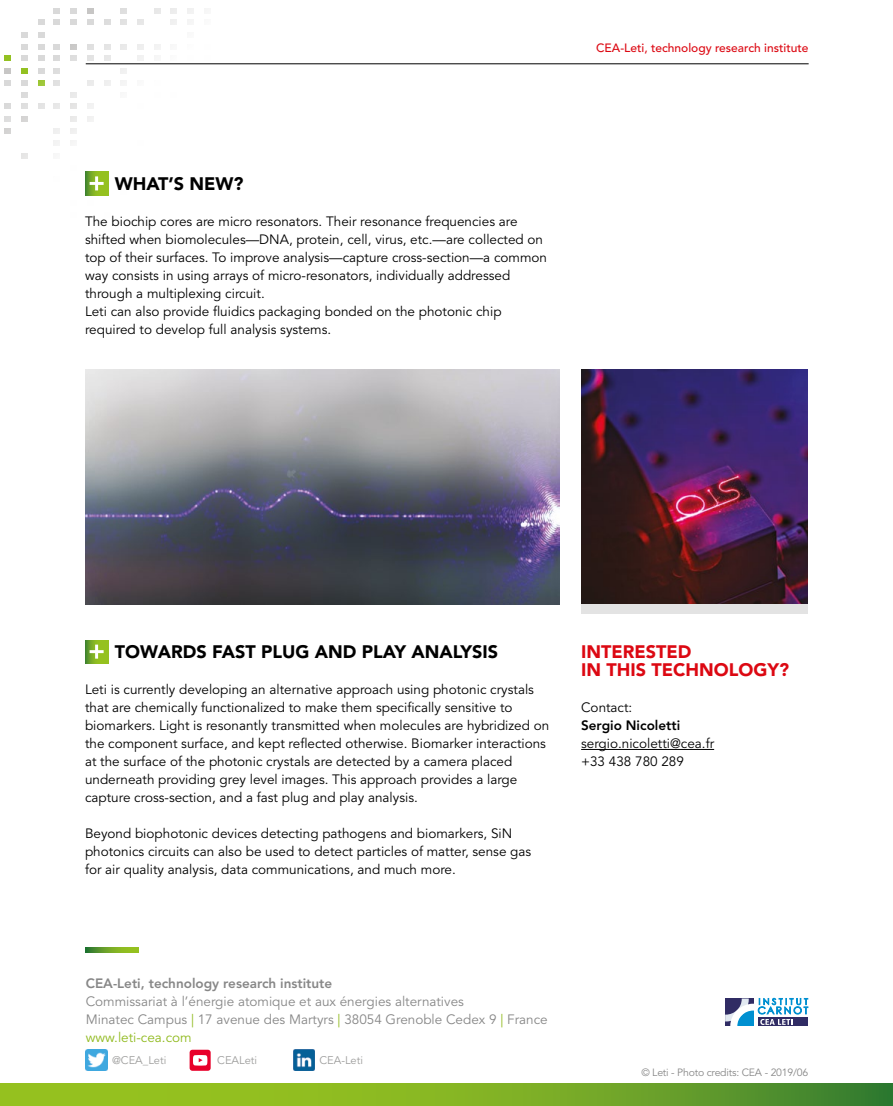
<style>
.page{position:relative;width:893px;height:1106px;background:#fff}
.page>*{position:absolute;margin:0;border:0;box-sizing:border-box;transform-origin:0 0}
.Intertitre{font:900 18px "Avenir LT Std";color:#000}
.Intertitre-2{font:900 18px/18px "Avenir LT Std";color:#dc0812}
.Texte_courant{font:13.5px/18px "Avenir LT Std";color:#000}
.t1{font:13.5px/18px "Avenir LT Std";color:#878787}
.Texte_courant-2{font:800 13.5px "Avenir LT Std";color:#000}
.t2{font:500 12px "Avenir LT Std";color:#dc0812}
.t3{font:11.1px "Avenir LT Std";color:#9d9d9c}
.t4{font:10.5px "Avenir LT Std";letter-spacing:-.02em;color:#878787}
.s1{font-weight:800}
.s2{color:#90ba1e}
</style>
<div class="page">
<svg style="left:0;top:1083px;width:893px;height:23px;background:#7aad25"></svg>
<div style="left:137px;top:80px;width:7px;height:6px;background:#f9f9f9"></div>
<div style="left:120px;top:92px;width:7px;height:6px;background:#f8f8f8"></div>
<div style="left:104px;top:80px;width:7px;height:6px;background:#f0f0f0"></div>
<div style="left:87px;top:80px;width:7px;height:6px;background:#ebebeb"></div>
<div style="left:70px;top:92px;width:7px;height:6px;background:#eaeaea"></div>
<svg style="left:54px;top:103px;width:6px;height:6px"></svg>
<div style="left:38px;top:103px;width:7px;height:6px;background:#e4e4e4"></div>
<div style="left:4px;top:128px;width:7px;height:6px;background:#d4d3d2"></div>
<div style="left:4px;top:116px;width:7px;height:6px;background:#d9d9d9"></div>
<div style="left:170px;top:55px;width:7px;height:6px;background:#fbfbfb"></div>
<div style="left:120px;top:80px;width:7px;height:6px;background:#f5f5f5"></div>
<div style="left:87px;top:55px;width:7px;height:6px;background:#e3e3e3"></div>
<svg style="left:54px;top:80px;width:6px;height:6px"></svg>
<div style="left:38px;top:80px;width:7px;height:6px;background:#9ec739"></div>
<div style="left:21px;top:103px;width:7px;height:6px;background:#d9d9d9"></div>
<div style="left:4px;top:103px;width:7px;height:6px;background:#d9d9d9"></div>
<div style="left:187px;top:32px;width:7px;height:6px;background:#f9f9f9"></div>
<div style="left:154px;top:55px;width:7px;height:6px;background:#f7f7f7"></div>
<div style="left:137px;top:55px;width:7px;height:6px;background:#f2f2f2"></div>
<div style="left:120px;top:68px;width:7px;height:6px;background:#f1f1f1"></div>
<div style="left:104px;top:55px;width:7px;height:6px;background:#e8e8e8"></div>
<div style="left:70px;top:55px;width:7px;height:6px;background:#d9d9d9"></div>
<svg style="left:54px;top:68px;width:6px;height:6px"></svg>
<div style="left:38px;top:68px;width:7px;height:6px;background:#d9d9d9"></div>
<div style="left:21px;top:92px;width:7px;height:6px;background:#d9d9d9"></div>
<div style="left:21px;top:116px;width:7px;height:6px;background:#d6d5d4"></div>
<div style="left:204px;top:19px;width:7px;height:6px;background:#fafafa"></div>
<div style="left:187px;top:19px;width:7px;height:6px;background:#f5f5f5"></div>
<div style="left:170px;top:44px;width:7px;height:6px;background:#f8f8f8"></div>
<div style="left:154px;top:44px;width:7px;height:6px;background:#f3f3f3"></div>
<div style="left:137px;top:44px;width:7px;height:6px;background:#eee"></div>
<div style="left:120px;top:44px;width:7px;height:6px;background:#e9e9e9"></div>
<div style="left:104px;top:44px;width:7px;height:6px;background:#e5e5e5"></div>
<div style="left:87px;top:44px;width:7px;height:6px;background:#e0e0e0"></div>
<div style="left:70px;top:44px;width:7px;height:6px;background:#c7c6c5"></div>
<div style="left:38px;top:55px;width:7px;height:6px;background:#d9d9d9"></div>
<div style="left:21px;top:80px;width:7px;height:6px;background:#d9d9d9"></div>
<div style="left:4px;top:80px;width:7px;height:6px;background:#d9d9d9"></div>
<div style="left:204px;top:8px;width:7px;height:6px;background:#f7f7f7"></div>
<div style="left:187px;top:8px;width:7px;height:6px;background:#f2f2f2"></div>
<div style="left:170px;top:19px;width:7px;height:6px;background:#f0f0f0"></div>
<div style="left:137px;top:19px;width:7px;height:6px;background:#e7e7e7"></div>
<div style="left:120px;top:19px;width:7px;height:6px;background:#e2e2e2"></div>
<div style="left:104px;top:19px;width:7px;height:6px;background:#d9d9d9"></div>
<div style="left:87px;top:19px;width:7px;height:6px;background:#d9d9d9"></div>
<div style="left:70px;top:19px;width:7px;height:6px;background:#d9d9d9"></div>
<svg style="left:54px;top:44px;width:6px;height:17px"></svg>
<div style="left:38px;top:44px;width:7px;height:6px;background:#d9d9d9"></div>
<div style="left:21px;top:68px;width:7px;height:6px;background:#93c121"></div>
<div style="left:4px;top:68px;width:7px;height:6px;background:#c7c6c5"></div>
<div style="left:87px;top:116px;width:7px;height:6px;background:#f2f2f2"></div>
<div style="left:170px;top:8px;width:7px;height:6px;background:#ededed"></div>
<div style="left:154px;top:8px;width:7px;height:6px;background:#e8e8e8"></div>
<div style="left:120px;top:8px;width:7px;height:6px;background:#d9d9d9"></div>
<div style="left:87px;top:8px;width:7px;height:6px;background:#c7c6c5"></div>
<div style="left:70px;top:8px;width:7px;height:6px;background:#d9d9d9"></div>
<div style="left:38px;top:32px;width:7px;height:6px;background:#d9d9d9"></div>
<div style="left:21px;top:55px;width:7px;height:6px;background:#d9d9d9"></div>
<div style="left:4px;top:55px;width:7px;height:6px;background:#93c121"></div>
<div style="left:38px;top:19px;width:7px;height:6px;background:#d9d9d9"></div>
<div style="left:21px;top:44px;width:7px;height:6px;background:#d9d9d9"></div>
<svg style="left:54px;top:8px;width:6px;height:17px"></svg>
<div style="left:21px;top:32px;width:7px;height:6px;background:#d9d9d9"></div>
<div style="left:70px;top:140px;width:7px;height:6px;background:#f6f6f5"></div>
<svg style="left:54px;top:140px;width:6px;height:6px"></svg>
<div style="left:70px;top:128px;width:7px;height:6px;background:#f0f0f0"></div>
<svg style="left:54px;top:128px;width:6px;height:6px"></svg>
<div style="left:70px;top:116px;width:7px;height:6px;background:#ebeaea"></div>
<div style="left:87px;top:103px;width:7px;height:6px;background:#f2f2f2"></div>
<div style="left:70px;top:103px;width:7px;height:6px;background:#e5e4e4"></div>
<svg style="left:21px;top:153px;width:7px;height:5px"></svg>
<hr style="left:86px;top:64px;width:723px;height:1px;background:#000">
<svg style="left:725px;top:998px;width:83px;height:27px"></svg>
<svg style="left:86px;top:947px;width:53px;height:5px"></svg>
<img style="left:293px;top:1049px;width:21px;height:21px">
<img style="left:86px;top:1049px;width:21px;height:21px">
<div style="left:190px;top:1049px;width:21px;height:21px;background:#e8002a;border-radius:3px"></div>
<svg style="left:193px;top:1055px;width:14px;height:10px"></svg>
<img style="left:581px;top:370px;width:227px;height:234px">
<svg style="left:85px;top:640px;width:23px;height:23px"></svg>
<svg style="left:90px;top:644px;width:14px;height:14px"></svg>
<svg style="left:85px;top:172px;width:23px;height:23px"></svg>
<svg style="left:90px;top:176px;width:14px;height:14px"></svg>
<hr style="left:581px;top:749px;width:133px;height:1px;background:#000">
<div style="left:581px;top:604px;width:227px;height:9px;background:#e3e3e3"></div>
<img style="left:85px;top:370px;width:475px;height:234px">
<p class="Intertitre" style="left:115px;top:173px;width:130px">WHAT’S NEW?</p>
<p class="Texte_courant" style="left:85px;top:213px;width:464px">The biochip cores are micro resonators. Their resonance frequencies are shifted when biomolecules—DNA, protein, cell, virus, etc.—are collected on top of their surfaces. To improve analysis—capture cross-section—a common way consists in using arrays of micro-resonators, individually addressed through a multiplexing circuit.</p>
<p class="Texte_courant" style="left:85px;top:303px;width:418px">Leti can also provide fluidics packaging bonded on the photonic chip</p>
<p class="Texte_courant" style="left:85px;top:321px;width:248px">required to develop full analysis systems.</p>
<p class="t2" style="left:596px;top:41px;width:214px">CEA-Leti, technology research institute</p>
<p class="Intertitre" style="left:115px;top:641px;width:385px">TOWARDS FAST PLUG AND PLAY ANALYSIS</p>
<p class="Texte_courant" style="left:85px;top:681px;width:466px">Leti is currently developing an alternative approach using photonic crystals that are chemically functionalized to make them specifically sensitive to biomarkers. Light is resonantly transmitted when molecules are hybridized on the component surface, and kept reflected otherwise. Biomarker interactions at the surface of the photonic crystals are detected by a camera placed underneath providing grey level images. This approach provides a large capture cross-section, and a fast plug and play analysis.</p>
<p class="Texte_courant" style="left:85px;top:825px;width:448px">Beyond biophotonic devices detecting pathogens and biomarkers, SiN photonics circuits can also be used to detect particles of matter, sense gas for air quality analysis, data communications, and much more.</p>
<p class="Intertitre-2" style="left:581px;top:642px;width:209px">INTERESTED<br>IN THIS TECHNOLOGY?</p>
<p class="Texte_courant" style="left:581px;top:699px;width:53px">Contact:</p>
<p class="Texte_courant-2" style="left:581px;top:717px;width:101px">Sergio Nicoletti</p>
<p class="Texte_courant" style="left:581px;top:735px;width:135px">sergio.nicoletti@cea.fr</p>
<p class="Texte_courant" style="left:581px;top:753px;width:104px">+33 438 780 289</p>
<p class="t1" style="left:86px;top:974px;width:463px"><span class="s1">CEA-Leti, technology research institute<br></span>Commissariat à l’énergie atomique et aux énergies alternatives<br>Minatec Campus <span class="s2">|</span> 17 avenue des Martyrs <span class="s2">|</span> 38054 Grenoble Cedex 9 <span class="s2">|</span> France <span class="s2">www.leti-cea.com</span></p>
<p class="t3" style="left:112px;top:1054px;width:56px">@CEA_Leti</p>
<p class="t3" style="left:217px;top:1054px;width:41px">CEALeti</p>
<p class="t3" style="left:319px;top:1054px;width:45px">CEA-Leti</p>
<p class="t4" style="left:641px;top:1066px;width:168px">© Leti - Photo credits: CEA - 2019/06</p>
</div>
